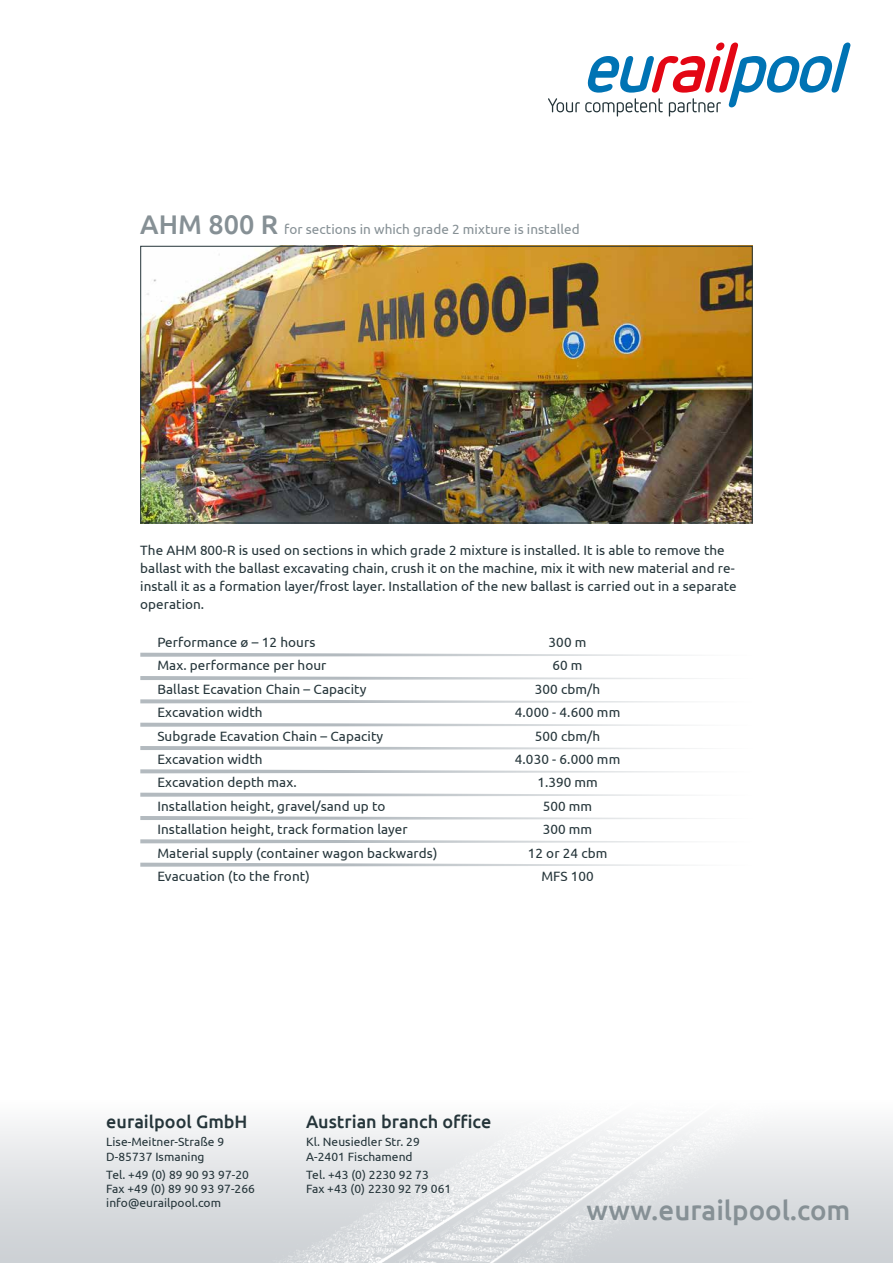
<style>
.page{position:relative;width:893px;height:1263px;background:#fff}
.page>*{position:absolute;margin:0;border:0;box-sizing:border-box;transform-origin:0 0}
.t1{font:500 27.6px "Ubuntu";color:#869095}
.t2{font:500 18px "Ubuntu";color:#25353a}
.t3{font:13.5px/23.4px "Ubuntu";letter-spacing:.005em;color:#25353a}
.t4{font:13.5px "Ubuntu";letter-spacing:.005em;color:#869095}
.t5{font:12px/14.4px "Ubuntu";letter-spacing:.005em;color:#25353a}
.s1{font-weight:500;font-size:27px}
</style>
<div class="page">
<img style="left:0;top:1124px;width:893px;height:139px">
<svg style="left:548px;top:43px;width:303px;height:74px"></svg>
<img style="left:142px;top:248px;width:609px;height:273px">
<div style="left:140px;top:246px;width:613px;height:277px;border:1px solid #25353a"></div>
<svg style="left:140px;top:653px;width:547px;height:4px"></svg>
<svg style="left:140px;top:676px;width:562px;height:4px"></svg>
<svg style="left:140px;top:699px;width:544px;height:4px"></svg>
<svg style="left:140px;top:723px;width:546px;height:4px"></svg>
<svg style="left:140px;top:746px;width:562px;height:4px"></svg>
<svg style="left:140px;top:769px;width:544px;height:4px"></svg>
<svg style="left:140px;top:793px;width:544px;height:4px"></svg>
<svg style="left:140px;top:816px;width:562px;height:4px"></svg>
<svg style="left:140px;top:839px;width:546px;height:4px"></svg>
<svg style="left:140px;top:863px;width:544px;height:4px"></svg>
<p class="t4" style="left:140px;top:221px;width:441px"><span class="s1">AHM 800 R</span> for sections in which grade 2 mixture is installed</p>
<p class="t3" style="left:140px;top:541px;width:598px;line-height:18px">The AHM 800-R is used on sections in which grade 2 mixture is installed. It is able to remove the ballast with the ballast excavating chain, crush it on the machine, mix it with new material and re&shy;install it as a formation layer/frost layer. Installation of the new ballast is carried out in a separate operation.</p>
<p class="t3" style="left:157px;top:630px;width:282px">Performance ø – 12 hours<br>Max. performance per hour<br>Ballast Ecavation Chain – Capacity<br>Excavation width<br>Subgrade Ecavation Chain – Capacity<br>Excavation width<br>Excavation depth max.<br>Installation height, gravel/sand up to<br>Installation height, track formation layer<br>Material supply (container wagon backwards)<br>Evacuation (to the front)</p>
<p class="t3" style="left:515px;top:630px;width:107px;text-align:center">300 m<br>60 m<br>300 cbm/h<br>4.000 - 4.600 mm<br>500 cbm/h<br>4.030 - 6.000 mm<br>1.390 mm<br>500 mm<br>300 mm<br>12 or 24 cbm<br>MFS 100</p>
<h2 class="t2" style="left:106px;top:1110px;width:143px">eurailpool GmbH</h2>
<p class="t5" style="left:106px;top:1134px;width:119px">Lise-Meitner-Straße 9<br>D-85737 Ismaning</p>
<p class="t5" style="left:106px;top:1167px;width:150px">Tel. +49 (0) 89 90 93 97-20<br>Fax +49 (0) 89 90 93 97-266 info@eurailpool.com</p>
<h2 class="t2" style="left:306px;top:1110px;width:187px">Austrian branch office</h2>
<p class="t5" style="left:306px;top:1134px;width:115px">Kl. Neusiedler Str. 29<br>A-2401 Fischamend</p>
<p class="t5" style="left:306px;top:1167px;width:147px">Tel. +43 (0) 2230 92 73<br>Fax +43 (0) 2230 92 79 061</p>
<h1 class="t1" style="left:586px;top:1193px;width:265px">www.eurailpool.com</h1>
</div>
